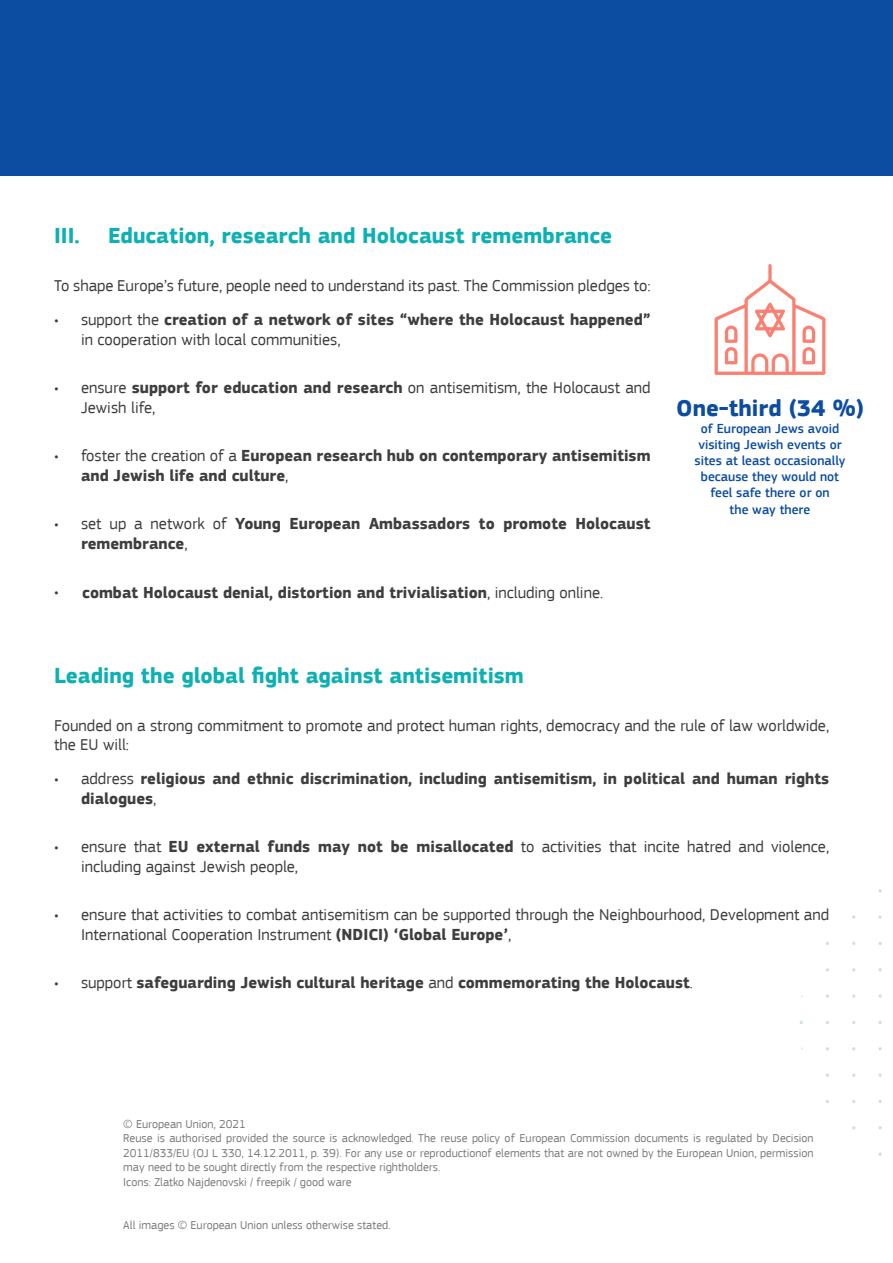
<style>
.page{position:relative;width:893px;height:1263px;background:#fff}
.page>*{position:absolute;margin:0;border:0;box-sizing:border-box;transform-origin:0 0}
.Sub-Section_sub-titl{font:700 24px "EC Square Sans Pro";color:#0d4da1}
.Section_title{font:700 22.5px "EC Square Sans Pro";color:#0db0b3}
.Body_Text{font:16.5px/19.8px "EC Square Sans Pro";color:#3e3e3f}
.Bullet_point{font:700 16.5px/19.8px "EC Square Sans Pro";color:#3e3e3f}
.Sub-Section_sub-titl-2{font:500 13.5px/16.2px "EC Square Sans Pro";color:#0d4da1;text-align:center}
.Disclaimer{font:12px/14.4px "EC Square Sans Pro";color:#7a7c7f;text-align:justify}
.s1{font-weight:400}
.s2{font-weight:700}
</style>
<div class="page">
<svg style="left:714px;top:264px;width:111px;height:111px"></svg>
<svg style="left:878px;top:1152px;width:4px;height:4px"></svg>
<svg style="left:878px;top:1073px;width:4px;height:4px"></svg>
<svg style="left:878px;top:994px;width:4px;height:4px"></svg>
<svg style="left:878px;top:915px;width:4px;height:4px"></svg>
<div style="left:0;top:0;width:893px;height:176px;background:#0d4da1"></div>
<p class="Section_title" style="left:54px;top:222px;width:27px">III.</p>
<p class="Section_title" style="left:108px;top:222px;width:506px">Education, research and Holocaust remembrance</p>
<p class="Body_Text" style="left:54px;top:276px;width:598px">To shape Europe’s future, people need to understand its past. The Commission pledges to:</p>
<p class="Bullet_point" style="left:81px;top:310px;width:571px;text-indent:-27px"><span class="s1">• support the</span> creation of a network of sites “where the Holocaust happened” <span class="s1">in cooperation with local communities,</span></p>
<p class="Body_Text" style="left:81px;top:378px;width:571px;text-indent:-27px">• ensure <span class="s2">support for education and research</span> on antisemitism, the Holocaust and<br>Jewish life,</p>
<p class="Bullet_point" style="left:81px;top:446px;width:571px;text-indent:-27px"><span class="s1">• foster the creation of a</span> European research hub on contemporary antisemitism and Jewish life and culture<span class="s1">,</span></p>
<p class="Bullet_point" style="left:81px;top:514px;width:571px;text-indent:-27px"><span class="s1">• set up a network of</span> Young European Ambassadors to promote Holocaust remembrance<span class="s1">,</span></p>
<p class="Body_Text" style="left:54px;top:582px;width:6px">•</p>
<p class="Bullet_point" style="left:82px;top:583px;width:522px">combat Holocaust denial, distortion and trivialisation<span class="s1">, including online.</span></p>
<p class="Sub-Section_sub-titl" style="left:676px;top:394px;width:189px">One-third (34 %)</p>
<p class="Sub-Section_sub-titl-2" style="left:694px;top:420px;width:153px">of European Jews avoid visiting Jewish events or sites at least occasionally because they would not feel safe there or on<br>the way there</p>
<p class="Section_title" style="left:54px;top:662px;width:471px">Leading the global fight against antisemitism</p>
<p class="Body_Text" style="left:54px;top:715px;width:777px">Founded on a strong commitment to promote and protect human rights, democracy and the rule of law worldwide, the EU will:</p>
<p class="Bullet_point" style="left:81px;top:770px;width:750px;text-indent:-27px"><span class="s1">• address</span> religious and ethnic discrimination, including antisemitism, in political and human rights dialogues<span class="s1">,</span></p>
<p class="Body_Text" style="left:81px;top:837px;width:750px;text-indent:-27px">• ensure that <span class="s2">EU external funds may not be misallocated</span> to activities that incite hatred and violence, including against Jewish people,</p>
<p class="Body_Text" style="left:81px;top:905px;width:750px;text-indent:-27px">• ensure that activities to combat antisemitism can be supported through the Neighbourhood, Development and<br>International Cooperation Instrument <span class="s2">(NDICI) ‘Global Europe’</span>,</p>
<p class="Bullet_point" style="left:54px;top:973px;width:640px"><span class="s1">• support</span> safeguarding Jewish cultural heritage <span class="s1">and</span> commemorating the Holocaust<span class="s1">.</span></p>
<p class="Disclaimer" style="left:123px;top:1117px;width:124px">© European Union, 2021</p>
<p class="Disclaimer" style="left:123px;top:1131px;width:692px">Reuse is authorised provided the source is acknowledged. The reuse policy of European Commission documents is regulated by Decision 2011/833/EU (OJ L 330, 14.12.2011, p. 39). For any use or reproductionof elements that are not owned by the European Union, permission may need to be sought directly from the respective rightholders.</p>
<p class="Disclaimer" style="left:123px;top:1174px;width:230px">Icons: Zlatko Najdenovski / freepik / good ware</p>
<p class="Disclaimer" style="left:123px;top:1218px;width:269px">All images © European Union unless otherwise stated.</p>
</div>
